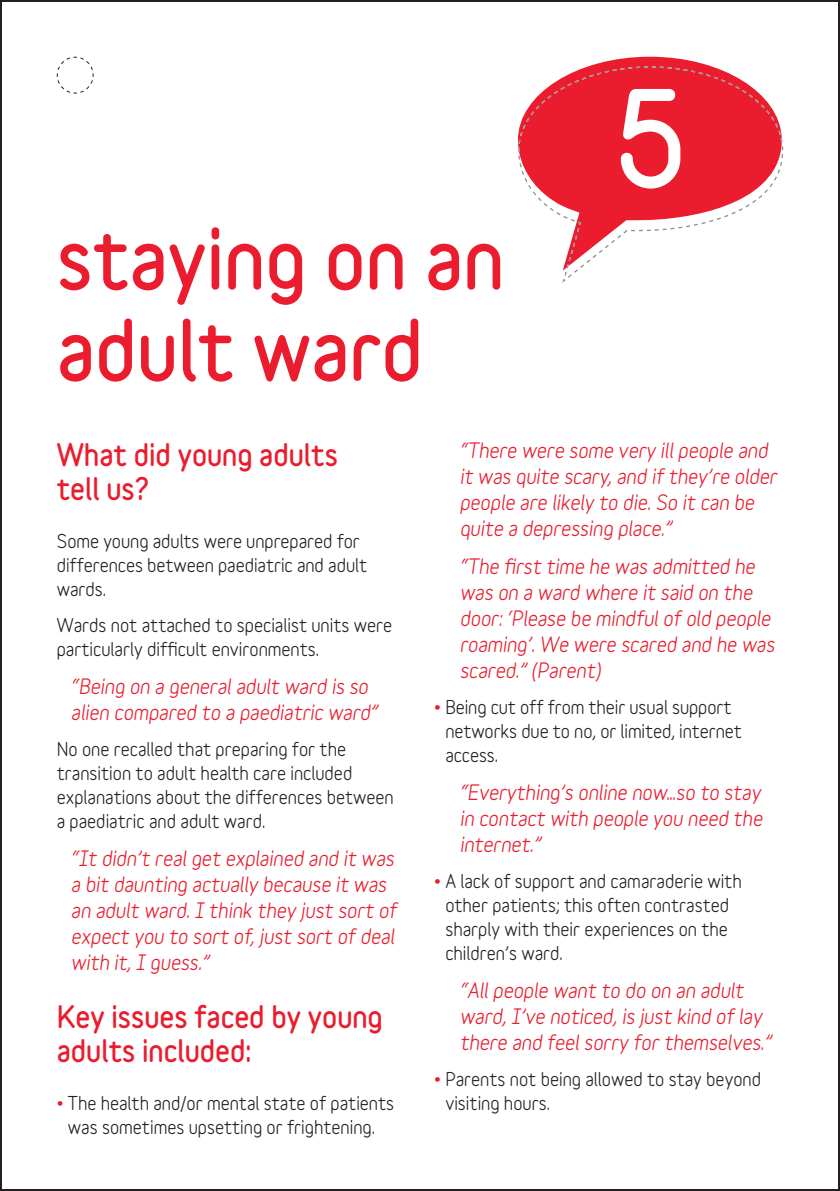
<style>
.page{position:relative;width:840px;height:1191px;background:#fff}
.page>*{position:absolute;margin:0;border:0;box-sizing:border-box;transform-origin:0 0}
.t1{font:900 120px "Variable";color:#fff}
.t2{font:900 76px/91.2px "Variable";color:#ea1c2e}
.t3{font:900 28px/34px "Variable";color:#ea1c2e}
.t4{font:italic 700 20px/26px "Variable";color:#ea1c2e}
.t5{font:700 18px/24px "Variable";color:#231f20}
.s1{color:#ea1c2e}
</style>
<div class="page">
<svg style="left:589px;top:57px;width:121px;height:9px"></svg>
<svg style="left:518px;top:66px;width:264px;height:217px"></svg>
<svg style="left:56px;top:56px;width:38px;height:38px"></svg>
<h2 class="t2" style="left:57px;top:220px;width:449px">staying on an adult ward</h2>
<h1 class="t1" style="left:614px;top:88px;width:74px">5</h1>
<h3 class="t3" style="left:57px;top:440px;width:282px">What did young adults tell us?</h3>
<p class="t5" style="left:57px;top:530px;width:312px">Some young adults were unprepared for differences between paediatric and adult wards.</p>
<p class="t5" style="left:57px;top:614px;width:337px">Wards not attached to specialist units were particularly difficult environments.</p>
<p class="t4" style="left:71px;top:674px;width:308px">“Being on a general adult ward is so alien compared to a paediatric ward”</p>
<p class="t5" style="left:57px;top:738px;width:338px">No one recalled that preparing for the transition to adult health care included explanations about the differences between a paediatric and adult ward.</p>
<p class="t4" style="left:71px;top:846px;width:327px">“It didn’t real get explained and it was a bit daunting actually because it was an adult ward. I think they just sort of expect you to sort of, just sort of deal with it, I guess.”</p>
<h3 class="t3" style="left:57px;top:1002px;width:327px">Key issues faced by young adults included:</h3>
<p class="t5" style="left:57px;top:1092px;width:339px;text-align:center"><span class="s1">•</span> The health and/or mental state of patients was sometimes upsetting or frightening.</p>
<p class="t4" style="left:459px;top:439px;width:319px">“There were some very ill people and it was quite scary, and if they’re older people are likely to die. So it can be quite a depressing place.”</p>
<p class="t4" style="left:459px;top:555px;width:316px">“The first time he was admitted he was on a ward where it said on the door: ‘Please be mindful of old people roaming’. We were scared and he was scared.” (Parent)</p>
<p class="t5" style="left:445px;top:697px;width:298px;text-indent:-11px"><span class="s1">•</span> Being cut off from their usual support networks due to no, or limited, internet access.</p>
<p class="t4" style="left:459px;top:781px;width:304px;text-align:justify">“Everything’s online now…so to stay in contact with people you need the internet.”</p>
<p class="t5" style="left:445px;top:871px;width:298px;text-indent:-11px"><span class="s1">•</span> A lack of support and camaraderie with other patients; this often contrasted sharply with their experiences on the children’s ward.</p>
<p class="t4" style="left:459px;top:979px;width:313px">“All people want to do on an adult ward, I’ve noticed, is just kind of lay there and feel sorry for themselves.”</p>
<p class="t5" style="left:445px;top:1069px;width:317px;text-indent:-11px"><span class="s1">•</span> Parents not being allowed to stay beyond visiting hours.</p>
</div>
